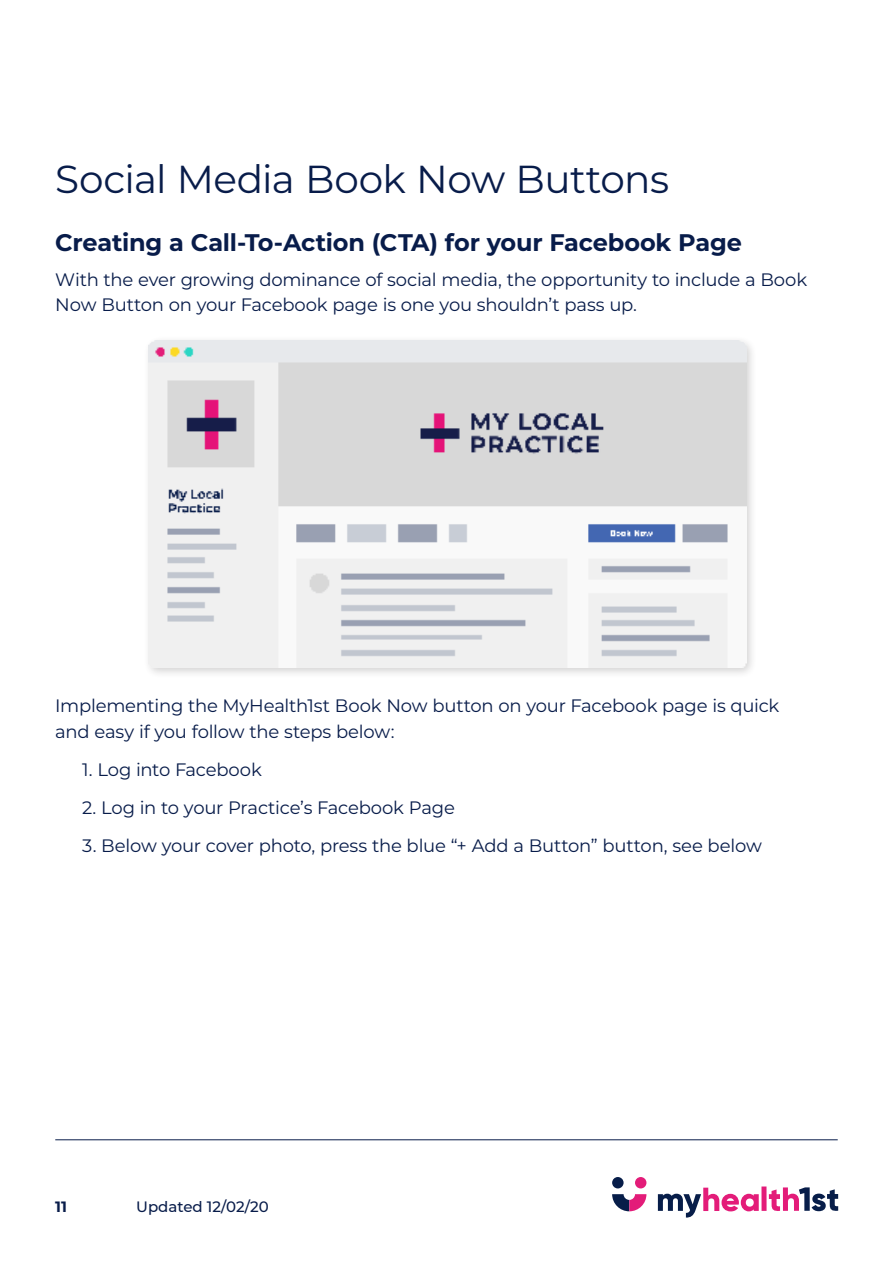
<style>
.page{position:relative;width:893px;height:1263px;background:#fff}
.page>*{position:absolute;margin:0;border:0;box-sizing:border-box;transform-origin:0 0}
.t1{font:39px "Montserrat";letter-spacing:-.015em;color:#081c4a}
.t2{font:700 24px "Montserrat";letter-spacing:-.01em;color:#081c4a}
.Body{font:18px/25.5px "Montserrat";letter-spacing:-.015em;color:#081c4a}
.t3{font:500 15px "Montserrat";color:#081c4a}
.t4{font:700 15px "Montserrat";color:#081c4a}
</style>
<div class="page">
<svg style="left:658px;top:1188px;width:101px;height:30px"></svg>
<div style="left:761px;top:1186px;width:6px;height:25px;background:#e31c79"></div>
<svg style="left:769px;top:1187px;width:69px;height:24px"></svg>
<div style="left:635px;top:1177px;width:11px;height:11px;background:#e31c79;border-radius:50%"></div>
<div style="left:612px;top:1177px;width:12px;height:11px;background:#071d49;border-radius:50%"></div>
<svg style="left:612px;top:1194px;width:34px;height:17px"></svg>
<hr style="left:55px;top:1139px;width:783px;height:1px;background:#081c4a">
<div style="left:144px;top:335px;width:614px;height:343px;background:#231f20;opacity:.2"></div>
<img style="left:149px;top:340px;width:597px;height:327px">
<h2 class="t1" style="left:55px;top:152px;width:615px">Social Media Book Now Buttons</h2>
<h3 class="t2" style="left:55px;top:226px;width:688px">Creating a Call-To-Action (CTA) for your Facebook Page</h3>
<p class="Body" style="left:55px;top:266px;width:753px">With the ever growing dominance of social media, the opportunity to include a Book<br>Now Button on your Facebook page is one you shouldn’t pass up.</p>
<p class="Body" style="left:55px;top:692px;width:726px">Implementing the MyHealth1st Book Now button on your Facebook page is quick and easy if you follow the steps below:</p>
<p class="Body" style="left:82px;top:756px;width:181px">1. Log into Facebook</p>
<p class="Body" style="left:82px;top:794px;width:374px">2. Log in to your Practice’s Facebook Page</p>
<p class="Body" style="left:82px;top:832px;width:681px">3. Below your cover photo, press the blue “+ Add a Button” button, see below</p>
<p class="t4" style="left:55px;top:1196px;width:13px">11</p>
<p class="t3" style="left:136px;top:1196px;width:134px">Updated 12/02/20</p>
</div>
